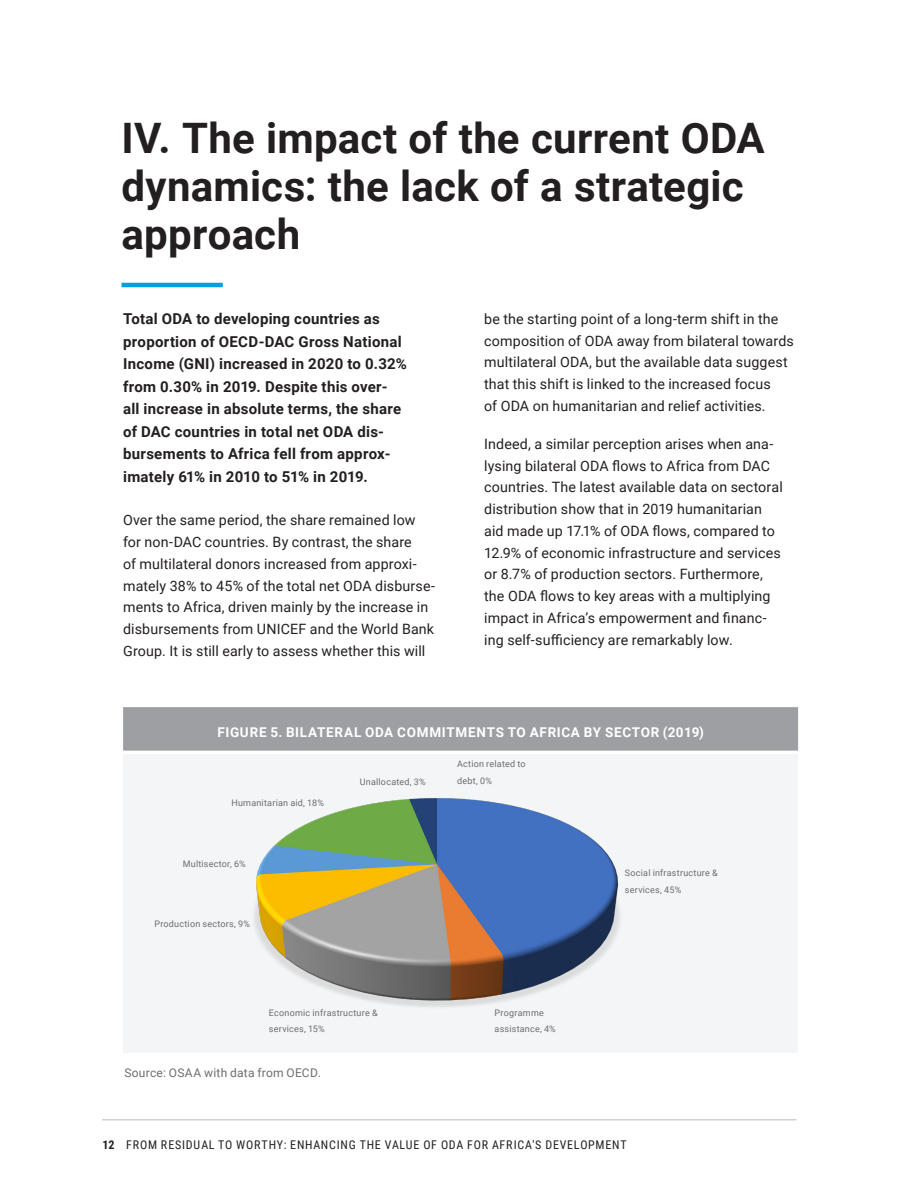
<style>
.page{position:relative;width:918px;height:1188px;background:#fff}
.page>*{position:absolute;margin:0;border:0;box-sizing:border-box;transform-origin:0 0}
.H1_span_columns{font:700 42px/48px "Roboto";letter-spacing:.005em;color:#231f20}
.COTX_one_column{font:700 15px/22.5px "Roboto";letter-spacing:.02em;color:#231f20}
.TX_ragged_column{font:14.25px/21.8px "Roboto";letter-spacing:.01em;color:#231f20}
.CHART_TABLE_H1{font:700 13.5px "Roboto";letter-spacing:.05em;color:#fff}
.t1{font:12px "Roboto Condensed";letter-spacing:.065em;color:#231f20}
.CHART_TABLE_TX{font:12px "Roboto";letter-spacing:.02em;color:#6c6d70}
.CHART_TABLE_TX-2{font:9px/16.5px "Roboto";letter-spacing:.025em;color:#6c6d70}
.s1{font-weight:700}
</style>
<div class="page">
<hr style="left:102px;top:1119px;width:695px;height:1px;background:#d1d2d4">
<hr style="left:122px;top:283px;width:101px;height:4px;background:#069edb">
<div style="left:123px;top:707px;width:675px;height:44px;background:#9d9fa2"></div>
<div style="left:123px;top:755px;width:675px;height:298px;background:#f4f5f6"></div>
<img style="left:254px;top:798px;width:366px;height:209px">
<p class="H1_span_columns" style="left:122px;top:113px;width:645px">IV. The impact of the current ODA dynamics: the lack of a strategic approach</p>
<p class="COTX_one_column" style="left:123px;top:307px;width:285px">Total ODA to developing countries as proportion of OECD-DAC Gross National Income (GNI) increased in 2020 to 0.32% from 0.30% in 2019. Despite this over&shy;all increase in absolute terms, the share of DAC countries in total net ODA dis&shy;bursements to Africa fell from approx&shy;imately 61% in 2010 to 51% in 2019.</p>
<p class="TX_ragged_column" style="left:123px;top:509px;width:314px">Over the same period, the share remained low for non-DAC countries. By contrast, the share<br>of multilateral donors increased from approxi&shy;mately 38% to 45% of the total net ODA disburse&shy;ments to Africa, driven mainly by the increase in disbursements from UNICEF and the World Bank Group. It is still early to assess whether this will</p>
<p class="TX_ragged_column" style="left:484px;top:307px;width:311px">be the starting point of a long-term shift in the composition of ODA away from bilateral towards multilateral ODA, but the available data suggest that this shift is linked to the increased focus<br>of ODA on humanitarian and relief activities.</p>
<p class="TX_ragged_column" style="left:484px;top:432px;width:300px">Indeed, a similar perception arises when ana&shy;lysing bilateral ODA flows to Africa from DAC countries. The latest available data on sectoral distribution show that in 2019 humanitarian aid made up 17.1% of ODA flows, compared to 12.9% of economic infrastructure and services or 8.7% of production sectors. Furthermore, the ODA flows to key areas with a multiplying impact in Africa’s empowerment and financ&shy;ing self-sufficiency are remarkably low.</p>
<p class="CHART_TABLE_H1" style="left:217px;top:723px;width:488px">FIGURE 5. BILATERAL ODA COMMITMENTS TO AFRICA BY SECTOR (2019)</p>
<p class="CHART_TABLE_TX-2" style="left:231px;top:794px;width:94px">Humanitarian aid, 18%</p>
<p class="CHART_TABLE_TX-2" style="left:183px;top:855px;width:65px">Multisector, 6%</p>
<p class="CHART_TABLE_TX-2" style="left:154px;top:915px;width:97px">Production sectors, 9%</p>
<p class="CHART_TABLE_TX-2" style="left:360px;top:773px;width:68px">Unallocated, 3%</p>
<p class="CHART_TABLE_TX-2" style="left:457px;top:756px;width:70px">Action related to debt, 0%</p>
<p class="CHART_TABLE_TX-2" style="left:269px;top:1004px;width:110px">Economic infrastructure &amp; services, 15%</p>
<p class="CHART_TABLE_TX" style="left:124px;top:1065px;width:198px">Source: OSAA with data from OECD.</p>
<p class="CHART_TABLE_TX-2" style="left:495px;top:1004px;width:63px">Programme assistance, 4%</p>
<p class="CHART_TABLE_TX-2" style="left:625px;top:865px;width:94px">Social infrastructure &amp; services, 45%</p>
<p class="t1" style="left:102px;top:1136px;width:526px"><span class="s1">12</span> FROM RESIDUAL TO WORTHY: ENHANCING THE VALUE OF ODA FOR AFRICA'S DEVELOPMENT</p>
</div>
